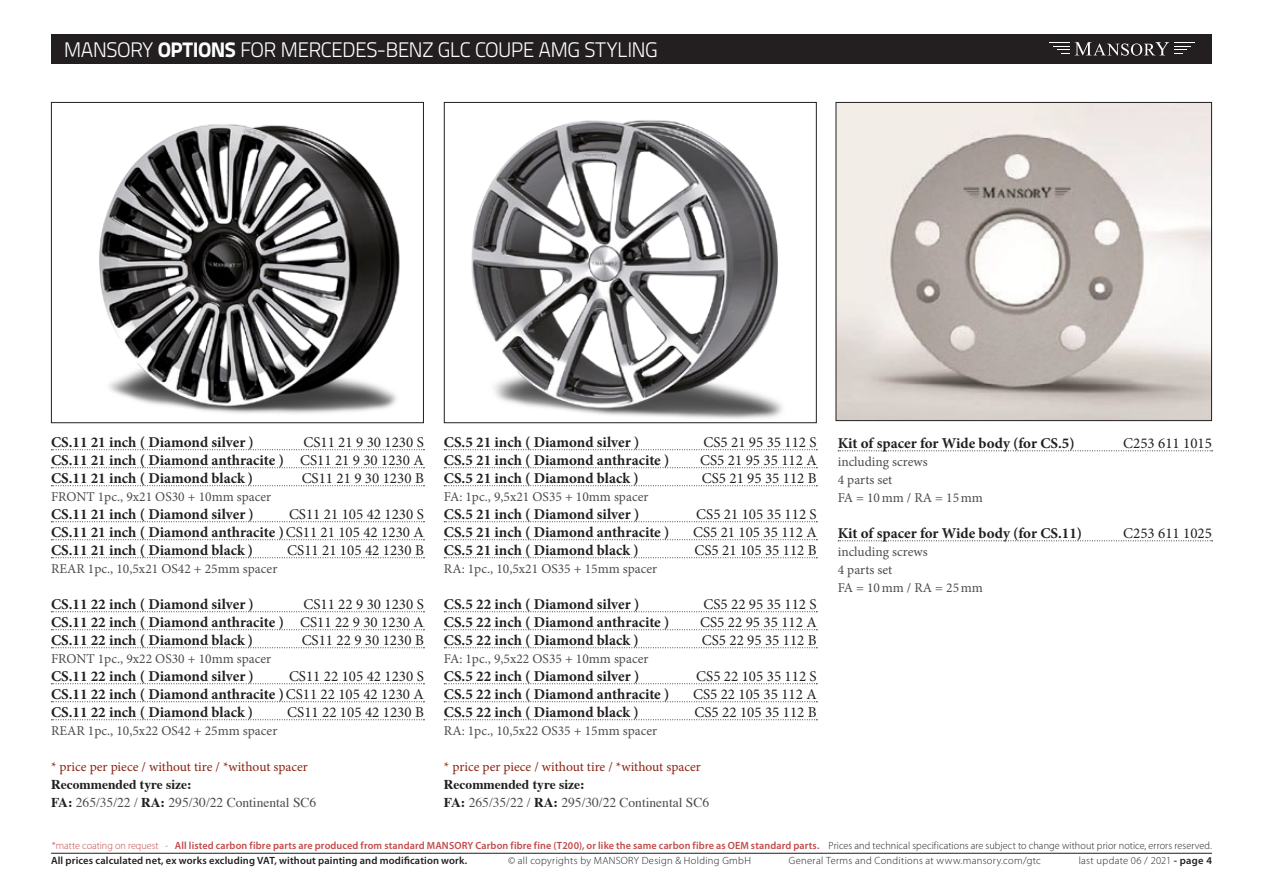
<style>
.page{position:relative;width:1263px;height:893px;background:#fff}
.page>*{position:absolute;margin:0;border:0;box-sizing:border-box;transform-origin:0 0}
.nadpis{font:300 21px "Titillium Text 22 L";letter-spacing:-.035em;color:#fff}
.name_of_product{font:700 15px "Minion Pro";color:#231f20}
.NR{font:15px "Minion Pro";color:#231f20}
.NR-2{font:700 15px "Minion Pro";color:#231f20}
.description{font:13.5px "Minion Pro";color:#4b4c4d}
.description-2{font:13.5px "Minion Pro";color:#8a2512}
.poznamka_red{font:13.5px "Times";color:#4b4c4d}
.poznamka_red-2{font:700 13.5px "Times";color:#231f20}
.t1{font:600 10.5px/15px "Myriad Pro";letter-spacing:.015em;color:#c24a49}
.t2{font:300 10.5px "Myriad Pro";letter-spacing:.03em;color:#231f20}
.s1{font-weight:800}
.s2{font-weight:700;color:#231f20}
.s3{font-weight:400}
.s4{font-weight:300}
.s5{font-weight:300;color:#231f20}
.s6{color:#231f20}
.s7{font-weight:600}
</style>
<div class="page">
<div style="left:51px;top:34px;width:1161px;height:30px;background:#231f20"></div>
<svg style="left:1049px;top:42px;width:20px;height:12px"></svg>
<svg style="left:1075px;top:42px;width:120px;height:14px"></svg>
<hr style="left:51px;top:853px;width:1161px;height:1px;background:#231f20">
<img style="left:838px;top:104px;width:372px;height:315px">
<div style="left:836px;top:102px;width:376px;height:319px;border:1px solid #231f20"></div>
<svg style="left:838px;top:450px;width:374px;height:1px"></svg>
<svg style="left:838px;top:540px;width:374px;height:1px"></svg>
<img style="left:471px;top:120px;width:312px;height:299px">
<div style="left:444px;top:102px;width:373px;height:321px;border:1px solid #231f20"></div>
<img style="left:99px;top:124px;width:301px;height:290px">
<div style="left:51px;top:102px;width:373px;height:321px;border:1px solid #231f20"></div>
<svg style="left:444px;top:449px;width:373px;height:1px"></svg>
<svg style="left:444px;top:467px;width:373px;height:1px"></svg>
<svg style="left:444px;top:485px;width:373px;height:1px"></svg>
<svg style="left:444px;top:521px;width:373px;height:1px"></svg>
<svg style="left:444px;top:539px;width:373px;height:1px"></svg>
<svg style="left:444px;top:557px;width:373px;height:1px"></svg>
<svg style="left:444px;top:611px;width:373px;height:1px"></svg>
<svg style="left:444px;top:629px;width:373px;height:1px"></svg>
<svg style="left:444px;top:647px;width:373px;height:1px"></svg>
<svg style="left:444px;top:683px;width:373px;height:1px"></svg>
<svg style="left:444px;top:701px;width:373px;height:1px"></svg>
<svg style="left:444px;top:719px;width:373px;height:1px"></svg>
<svg style="left:51px;top:449px;width:373px;height:1px"></svg>
<svg style="left:51px;top:467px;width:373px;height:1px"></svg>
<svg style="left:51px;top:485px;width:373px;height:1px"></svg>
<svg style="left:51px;top:521px;width:373px;height:1px"></svg>
<svg style="left:51px;top:539px;width:373px;height:1px"></svg>
<svg style="left:51px;top:557px;width:373px;height:1px"></svg>
<svg style="left:51px;top:611px;width:373px;height:1px"></svg>
<svg style="left:51px;top:629px;width:373px;height:1px"></svg>
<svg style="left:51px;top:647px;width:373px;height:1px"></svg>
<svg style="left:51px;top:683px;width:373px;height:1px"></svg>
<svg style="left:51px;top:701px;width:373px;height:1px"></svg>
<svg style="left:51px;top:719px;width:373px;height:1px"></svg>
<p class="nadpis" style="left:64px;top:34px;width:596px">MANSORY <span class="s1">OPTIONS</span> FOR MERCEDES-BENZ GLC COUPE AMG STYLING</p>
<p class="name_of_product" style="left:51px;top:431px;width:204px">CS.11 21 inch ( Diamond silver )</p>
<p class="name_of_product" style="left:51px;top:449px;width:234px">CS.11 21 inch ( Diamond anthracite )</p>
<p class="name_of_product" style="left:51px;top:467px;width:204px">CS.11 21 inch ( Diamond black )</p>
<p class="description" style="left:51px;top:487px;width:222px">FRONT 1pc., 9x21 OS30 + 10mm spacer</p>
<p class="name_of_product" style="left:51px;top:503px;width:204px">CS.11 21 inch ( Diamond silver )</p>
<p class="name_of_product" style="left:51px;top:539px;width:204px">CS.11 21 inch ( Diamond black )</p>
<p class="description" style="left:51px;top:559px;width:228px">REAR 1pc., 10,5x21 OS42 + 25mm spacer</p>
<p class="name_of_product" style="left:51px;top:593px;width:204px">CS.11 22 inch ( Diamond silver )</p>
<p class="name_of_product" style="left:51px;top:611px;width:234px">CS.11 22 inch ( Diamond anthracite )</p>
<p class="name_of_product" style="left:51px;top:629px;width:204px">CS.11 22 inch ( Diamond black )</p>
<p class="description" style="left:51px;top:649px;width:222px">FRONT 1pc., 9x22 OS30 + 10mm spacer</p>
<p class="name_of_product" style="left:51px;top:665px;width:204px">CS.11 22 inch ( Diamond silver )</p>
<p class="name_of_product" style="left:51px;top:701px;width:204px">CS.11 22 inch ( Diamond black )</p>
<p class="description" style="left:51px;top:721px;width:228px">REAR 1pc., 10,5x22 OS42 + 25mm spacer</p>
<p class="description-2" style="left:51px;top:757px;width:258px">* price per piece / without tire / *without spacer</p>
<p class="poznamka_red-2" style="left:51px;top:771px;width:142px">Recommended tyre size:</p>
<p class="poznamka_red" style="left:51px;top:790px;width:267px"><span class="s2">FA:</span> 265/35/22 / <span class="s2">RA:</span> 295/30/22 Continental SC6</p>
<p class="NR" style="left:303px;top:432px;width:122px">CS11 21 9 30 1230 S</p>
<p class="NR" style="left:300px;top:450px;width:125px">CS11 21 9 30 1230 A</p>
<p class="NR" style="left:302px;top:468px;width:124px">CS11 21 9 30 1230 B</p>
<p class="NR" style="left:289px;top:504px;width:136px">CS11 21 105 42 1230 S</p>
<p class="NR-2" style="left:51px;top:521px;width:374px">CS.11 21 inch ( Diamond anthracite )<span class="s3">CS11 21 105 42 1230 A</span></p>
<p class="NR" style="left:287px;top:540px;width:138px">CS11 21 105 42 1230 B</p>
<p class="NR" style="left:303px;top:594px;width:122px">CS11 22 9 30 1230 S</p>
<p class="NR" style="left:300px;top:612px;width:125px">CS11 22 9 30 1230 A</p>
<p class="NR" style="left:302px;top:630px;width:124px">CS11 22 9 30 1230 B</p>
<p class="NR" style="left:289px;top:666px;width:136px">CS11 22 105 42 1230 S</p>
<p class="NR-2" style="left:51px;top:683px;width:374px">CS.11 22 inch ( Diamond anthracite )<span class="s3">CS11 22 105 42 1230 A</span></p>
<p class="NR" style="left:287px;top:702px;width:138px">CS11 22 105 42 1230 B</p>
<p class="name_of_product" style="left:444px;top:431px;width:197px">CS.5 21 inch ( Diamond silver )</p>
<p class="name_of_product" style="left:444px;top:449px;width:227px">CS.5 21 inch ( Diamond anthracite )</p>
<p class="name_of_product" style="left:444px;top:467px;width:196px">CS.5 21 inch ( Diamond black )</p>
<p class="description" style="left:444px;top:487px;width:206px">FA: 1pc., 9,5x21 OS35 + 10mm spacer</p>
<p class="name_of_product" style="left:444px;top:503px;width:197px">CS.5 21 inch ( Diamond silver )</p>
<p class="name_of_product" style="left:444px;top:521px;width:227px">CS.5 21 inch ( Diamond anthracite )</p>
<p class="name_of_product" style="left:444px;top:539px;width:196px">CS.5 21 inch ( Diamond black )</p>
<p class="description" style="left:444px;top:559px;width:215px">RA: 1pc., 10,5x21 OS35 + 15mm spacer</p>
<p class="name_of_product" style="left:444px;top:593px;width:197px">CS.5 22 inch ( Diamond silver )</p>
<p class="name_of_product" style="left:444px;top:611px;width:227px">CS.5 22 inch ( Diamond anthracite )</p>
<p class="name_of_product" style="left:444px;top:629px;width:196px">CS.5 22 inch ( Diamond black )</p>
<p class="description" style="left:444px;top:649px;width:206px">FA: 1pc., 9,5x22 OS35 + 10mm spacer</p>
<p class="name_of_product" style="left:444px;top:665px;width:197px">CS.5 22 inch ( Diamond silver )</p>
<p class="name_of_product" style="left:444px;top:683px;width:227px">CS.5 22 inch ( Diamond anthracite )</p>
<p class="name_of_product" style="left:444px;top:701px;width:196px">CS.5 22 inch ( Diamond black )</p>
<p class="description" style="left:444px;top:721px;width:215px">RA: 1pc., 10,5x22 OS35 + 15mm spacer</p>
<p class="description-2" style="left:444px;top:757px;width:258px">* price per piece / without tire / *without spacer</p>
<p class="poznamka_red-2" style="left:444px;top:771px;width:142px">Recommended tyre size:</p>
<p class="poznamka_red" style="left:444px;top:790px;width:267px"><span class="s2">FA:</span> 265/35/22 / <span class="s2">RA:</span> 295/30/22 Continental SC6</p>
<p class="NR" style="left:703px;top:432px;width:115px">CS5 21 95 35 112 S</p>
<p class="NR" style="left:700px;top:450px;width:118px">CS5 21 95 35 112 A</p>
<p class="NR" style="left:702px;top:468px;width:116px">CS5 21 95 35 112 B</p>
<p class="NR" style="left:696px;top:504px;width:122px">CS5 21 105 35 112 S</p>
<p class="NR" style="left:693px;top:522px;width:125px">CS5 21 105 35 112 A</p>
<p class="NR" style="left:694px;top:540px;width:124px">CS5 21 105 35 112 B</p>
<p class="NR" style="left:703px;top:594px;width:115px">CS5 22 95 35 112 S</p>
<p class="NR" style="left:700px;top:612px;width:118px">CS5 22 95 35 112 A</p>
<p class="NR" style="left:702px;top:630px;width:116px">CS5 22 95 35 112 B</p>
<p class="NR" style="left:696px;top:666px;width:122px">CS5 22 105 35 112 S</p>
<p class="NR" style="left:693px;top:684px;width:125px">CS5 22 105 35 112 A</p>
<p class="NR" style="left:694px;top:702px;width:124px">CS5 22 105 35 112 B</p>
<p class="name_of_product" style="left:838px;top:432px;width:238px">Kit of spacer for Wide body (for CS.5)</p>
<p class="description" style="left:838px;top:452px;width:92px">including screws</p>
<p class="description" style="left:838px;top:470px;width:56px">4 parts set</p>
<p class="description" style="left:838px;top:488px;width:147px">FA = 10mm / RA = 15mm</p>
<p class="name_of_product" style="left:838px;top:522px;width:246px">Kit of spacer for Wide body (for CS.11)</p>
<p class="description" style="left:838px;top:542px;width:92px">including screws</p>
<p class="description" style="left:838px;top:560px;width:56px">4 parts set</p>
<p class="description" style="left:838px;top:578px;width:147px">FA = 10mm / RA = 25mm</p>
<p class="NR" style="left:1123px;top:433px;width:90px">C253 611 1015</p>
<p class="NR" style="left:1123px;top:523px;width:90px">C253 611 1025</p>
<p class="t1" style="left:51px;top:837px;width:1162px"><span class="s4">*matte coating on request -</span> All listed carbon fibre parts are produced from standard MANSORY Carbon fibre fine (T200), or like the same carbon fibre as OEM standard parts. <span class="s5">Prices and technical specifications are subject to change without prior notice, errors reserved.<br></span><span class="s6">All prices calculated net, ex works excluding VAT, without painting and modification work.</span></p>
<p class="t2" style="left:508px;top:854px;width:244px">© all copyrights by MANSORY Design &amp; Holding GmbH</p>
<p class="t2" style="left:789px;top:854px;width:253px">General Terms and Conditions at www.mansory.com/gtc</p>
<p class="t2" style="left:1079px;top:854px;width:135px">last update 06 / 2021 <span class="s7">- page 4</span></p>
</div>
